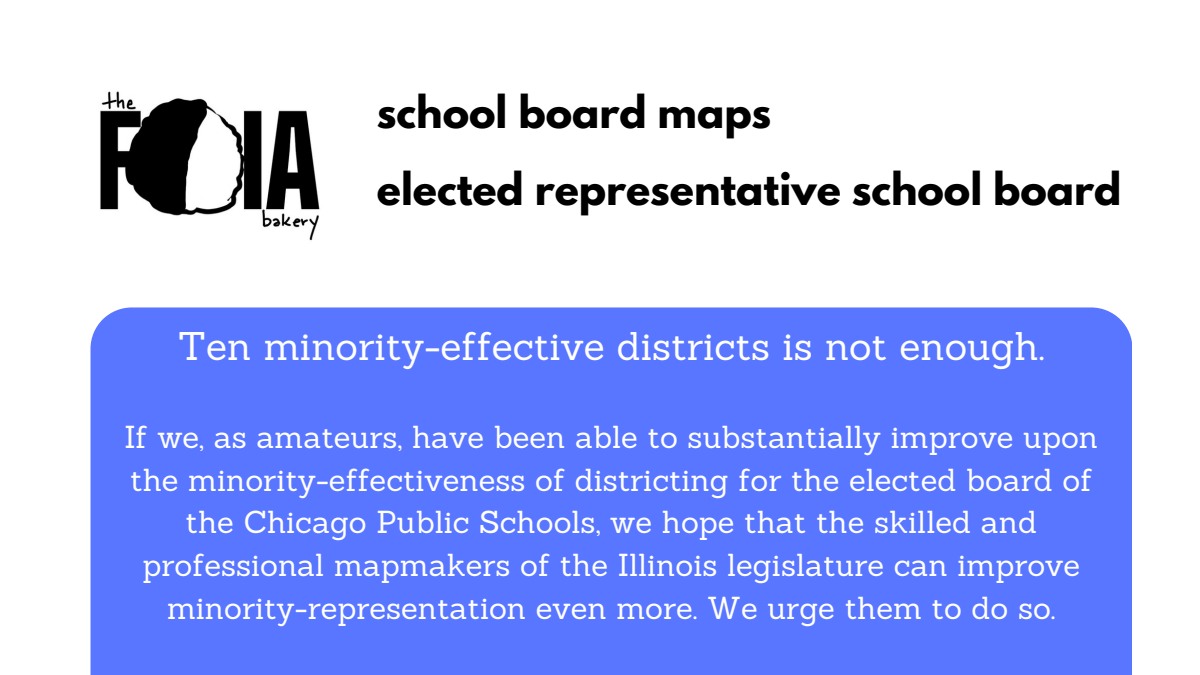
<style>
.page{position:relative;width:1200px;height:675px;background:#fff}
.page>*{position:absolute;margin:0;border:0;box-sizing:border-box;transform-origin:0 0}
.t1{font:700 40px "League Spartan";color:#000}
.t2{font:39px "Sanchez";color:#fff}
.t3{font:31px/42.8px "Sanchez";color:#fff;text-align:center}
</style>
<div class="page">
<div style="left:91px;top:307px;width:1041px;height:368px;background:#5876ff"></div>
<img style="left:100px;top:91px;width:220px;height:150px">
<p class="t1" style="left:377px;top:92px;width:396px">school board maps</p>
<p class="t1" style="left:377px;top:169px;width:746px">elected representative school board</p>
<p class="t2" style="left:178px;top:321px;width:868px">Ten minority-effective districts is not enough.</p>
<p class="t3" style="left:124px;top:415px;width:975px">If we, as amateurs, have been able to substantially improve upon the minority-effectiveness of districting for the elected board of the Chicago Public Schools, we hope that the skilled and professional mapmakers of the Illinois legislature can improve minority-representation even more. We urge them to do so.</p>
</div>
